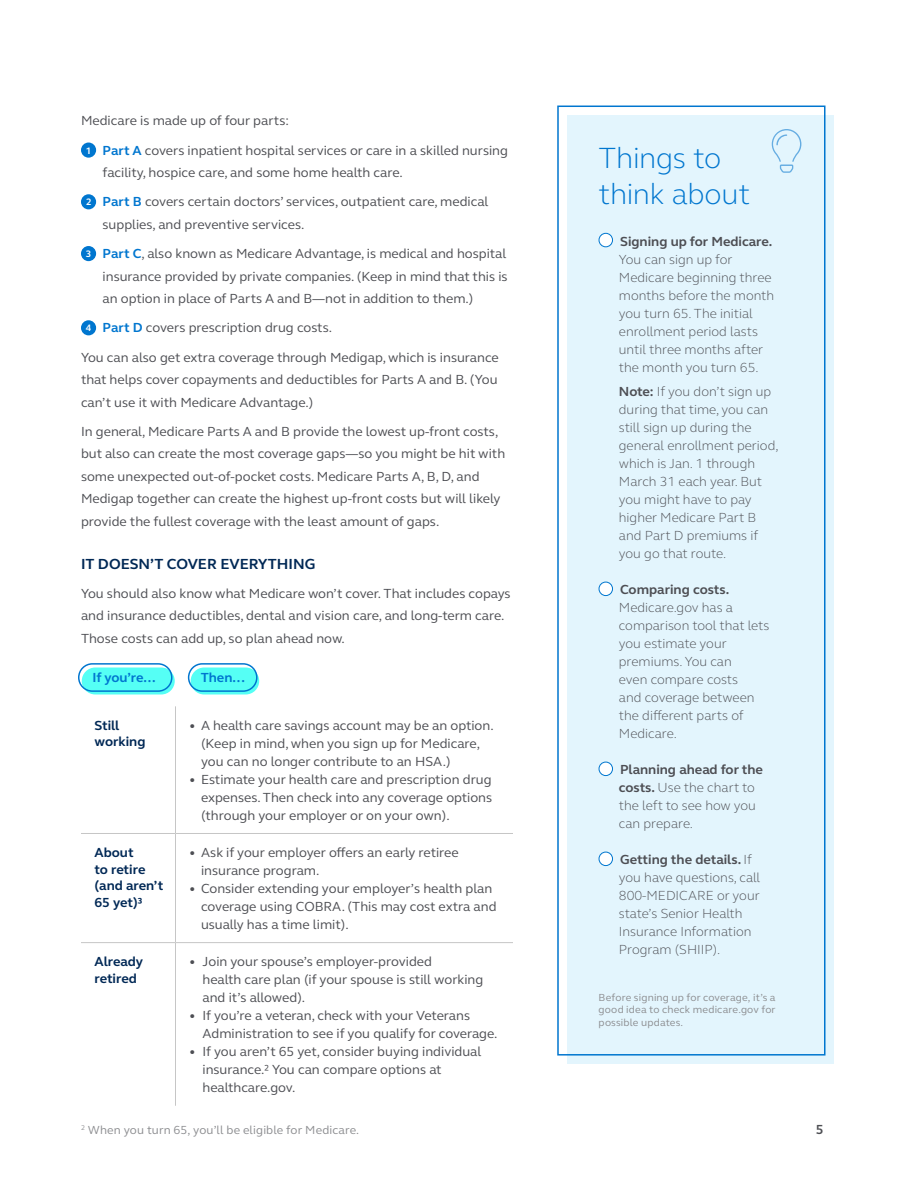
<style>
.page{position:relative;width:918px;height:1188px;background:#fff}
.page>*{position:absolute;margin:0;border:0;box-sizing:border-box;transform-origin:0 0}
.t1{font:300 30px/36px "FS Elliot Pro";letter-spacing:-.015em;color:#0076cf}
.t2{font:700 15px "FS Elliot Pro";color:#002855}
.t3{font:13.5px/18px "FS Elliot Pro";color:#4d4e53}
.t4{font:300 13.5px/18px "FS Elliot Pro";color:#4d4e53}
.t5{font:700 13.5px/16.5px "FS Elliot Pro";color:#002855}
.t6{font:700 13.5px "FS Elliot Pro";color:#4d4e53}
.t7{font:700 13.5px "FS Elliot Pro";color:#0076cf}
.t8{font:12px "FS Elliot Pro";letter-spacing:.01em;color:#8c8d90}
.t9{font:10.5px/12.6px "FS Elliot Pro";letter-spacing:.015em;color:#8c8d90;text-align:justify}
.s1{font-weight:700;font-size:9.6px;color:#fff}
.s2{font-weight:700;color:#0076cf}
.s3{font-weight:700}
</style>
<div class="page">
<div style="left:567px;top:115px;width:267px;height:949px;background:#e3f5fd"></div>
<div style="left:599px;top:233px;width:14px;height:14px;background:#fff;border-radius:50%"></div>
<div style="left:599px;top:233px;width:14px;height:14px;border:1px solid #0076cf;border-radius:50%"></div>
<div style="left:599px;top:582px;width:14px;height:14px;background:#fff;border-radius:50%"></div>
<div style="left:599px;top:582px;width:14px;height:14px;border:1px solid #0076cf;border-radius:50%"></div>
<div style="left:599px;top:762px;width:14px;height:14px;background:#fff;border-radius:50%"></div>
<div style="left:599px;top:762px;width:14px;height:14px;border:1px solid #0076cf;border-radius:50%"></div>
<div style="left:599px;top:852px;width:14px;height:14px;background:#fff;border-radius:50%"></div>
<div style="left:599px;top:852px;width:14px;height:14px;border:1px solid #0076cf;border-radius:50%"></div>
<hr style="left:175px;top:706px;width:1px;height:127px;background:#c6c6c6">
<hr style="left:81px;top:833px;width:95px;height:1px;background:#c6c6c6">
<hr style="left:176px;top:833px;width:337px;height:1px;background:#c6c6c6">
<hr style="left:175px;top:834px;width:1px;height:108px;background:#c6c6c6">
<hr style="left:81px;top:942px;width:95px;height:1px;background:#c6c6c6">
<hr style="left:176px;top:942px;width:337px;height:1px;background:#c6c6c6">
<hr style="left:175px;top:943px;width:1px;height:163px;background:#c6c6c6">
<div style="left:81px;top:143px;width:15px;height:15px;background:#0076cf;border-radius:50%"></div>
<div style="left:81px;top:194px;width:15px;height:15px;background:#0076cf;border-radius:50%"></div>
<div style="left:81px;top:246px;width:15px;height:15px;background:#0076cf;border-radius:50%"></div>
<div style="left:81px;top:320px;width:15px;height:15px;background:#0076cf;border-radius:50%"></div>
<div style="left:557px;top:106px;width:269px;height:950px;border:2px solid #0076cf"></div>
<div style="left:82px;top:668px;width:93px;height:27px;background:#55fff5;border-radius:13px"></div>
<div style="left:191px;top:668px;width:68px;height:27px;background:#55fff5;border-radius:13px"></div>
<div style="left:78px;top:663px;width:95px;height:29px;border:2px solid #0076cf;border-radius:14px"></div>
<div style="left:188px;top:663px;width:70px;height:29px;border:2px solid #0076cf;border-radius:14px"></div>
<svg style="left:772px;top:129px;width:29px;height:44px"></svg>
<p class="t3" style="left:86px;top:106px;width:424px;line-height:29.4px;text-indent:-5px">Medicare is made up of four parts:<br><span class="s1">1</span> <span class="s2">Part A</span> covers inpatient hospital services or care in a skilled nursing</p>
<p class="t3" style="left:86px;top:158px;width:404px;line-height:29.2px;text-indent:16px">facility, hospice care, and some home health care.<br><span class="s1">2</span> <span class="s2">Part B</span> covers certain doctors’ services, outpatient care, medical</p>
<p class="t3" style="left:86px;top:209px;width:422px;line-height:29.2px;text-indent:17px">supplies, and preventive services.<br><span class="s1">3</span> <span class="s2">Part C</span>, also known as Medicare Advantage, is medical and hospital</p>
<p class="t3" style="left:103px;top:265px;width:407px;line-height:22.5px">insurance provided by private companies. (Keep in mind that this is an option in place of Parts A and B—not in addition to them.)</p>
<p class="t3" style="left:81px;top:313px;width:419px;line-height:29.2px;text-indent:5px"><span class="s1">4</span> <span class="s2">Part D</span> covers prescription drug costs.<br>You can also get extra coverage through Medigap, which is insurance</p>
<p class="t3" style="left:81px;top:368px;width:418px;line-height:22.5px">that helps cover copayments and deductibles for Parts A and B. (You can’t use it with Medicare Advantage.)</p>
<p class="t3" style="left:81px;top:420px;width:426px;line-height:22.5px">In general, Medicare Parts A and B provide the lowest up-front costs, but also can create the most coverage gaps—so you might be hit with some unexpected out-of-pocket costs. Medicare Parts A, B, D, and Medigap together can create the highest up-front costs but will likely provide the fullest coverage with the least amount of gaps.</p>
<p class="t2" style="left:81px;top:554px;width:236px">IT DOESN’T COVER EVERYTHING</p>
<p class="t3" style="left:81px;top:582px;width:431px;line-height:22.5px">You should also know what Medicare won’t cover. That includes copays and insurance deductibles, dental and vision care, and long-term care.<br>Those costs can add up, so plan ahead now.</p>
<p class="t7" style="left:92px;top:669px;width:65px">If you’re...</p>
<p class="t7" style="left:201px;top:669px;width:46px">Then...</p>
<p class="t5" style="left:94px;top:717px;width:52px">Still working</p>
<p class="t3" style="left:201px;top:716px;width:294px;text-indent:-12px">• A health care savings account may be an option. (Keep in mind, when you sign up for Medicare, you can no longer contribute to an HSA.)</p>
<p class="t3" style="left:201px;top:770px;width:293px;text-align:justify;text-indent:-12px">• Estimate your health care and prescription drug expenses. Then check into any coverage options (through your employer or on your own).</p>
<p class="t5" style="left:94px;top:844px;width:70px">About<br>to retire (and aren’t<br>65 yet)3</p>
<p class="t3" style="left:201px;top:843px;width:259px;text-indent:-12px">• Ask if your employer offers an early retiree insurance program.</p>
<p class="t3" style="left:201px;top:879px;width:297px;text-indent:-12px">• Consider extending your employer’s health plan coverage using COBRA. (This may cost extra and usually has a time limit).</p>
<p class="t5" style="left:94px;top:953px;width:50px">Already retired</p>
<p class="t3" style="left:202px;top:952px;width:282px;text-indent:-14px">• Join your spouse’s employer-provided<br>health care plan (if your spouse is still working and it’s allowed).</p>
<p class="t3" style="left:202px;top:1006px;width:297px;text-indent:-14px">• If you’re a veteran, check with your Veterans<br>Administration to see if you qualify for coverage.</p>
<p class="t3" style="left:202px;top:1042px;width:280px;text-indent:-14px">• If you aren’t 65 yet, consider buying individual insurance.2 You can compare options at healthcare.gov.</p>
<p class="t8" style="left:81px;top:1122px;width:280px"><sup>2</sup> When you turn 65, you’ll be eligible for Medicare.</p>
<h1 class="t1" style="left:599px;top:139px;width:153px">Things to think about</h1>
<p class="t6" style="left:620px;top:232px;width:154px">Signing up for Medicare.</p>
<p class="t4" style="left:619px;top:250px;width:157px">You can sign up for<br>Medicare beginning three months before the month you turn 65. The initial enrollment period lasts until three months after the month you turn 65.</p>
<p class="t4" style="left:619px;top:382px;width:161px"><span class="s3">Note:</span> If you don’t sign up during that time, you can still sign up during the general enrollment period, which is Jan. 1 through<br>March 31 each year. But you might have to pay higher Medicare Part B and Part D premiums if you go that route.</p>
<p class="t6" style="left:620px;top:581px;width:111px">Comparing costs.</p>
<p class="t4" style="left:619px;top:598px;width:152px">Medicare.gov has a comparison tool that lets you estimate your premiums. You can<br>even compare costs<br>and coverage between the different parts of<br>Medicare.</p>
<p class="t4" style="left:619px;top:760px;width:146px"><span class="s3">Planning ahead for the costs.</span> Use the chart to the left to see how you can prepare.</p>
<p class="t4" style="left:619px;top:850px;width:143px"><span class="s3">Getting the details.</span> If you have questions, call<br>800-MEDICARE or your state’s Senior Health<br>Insurance Information<br>Program (SHIIP).</p>
<p class="t9" style="left:599px;top:991px;width:179px">Before signing up for coverage, it’s a good idea to check medicare.gov for possible updates.</p>
<p class="t6" style="left:816px;top:1120px;width:9px">5</p>
</div>
